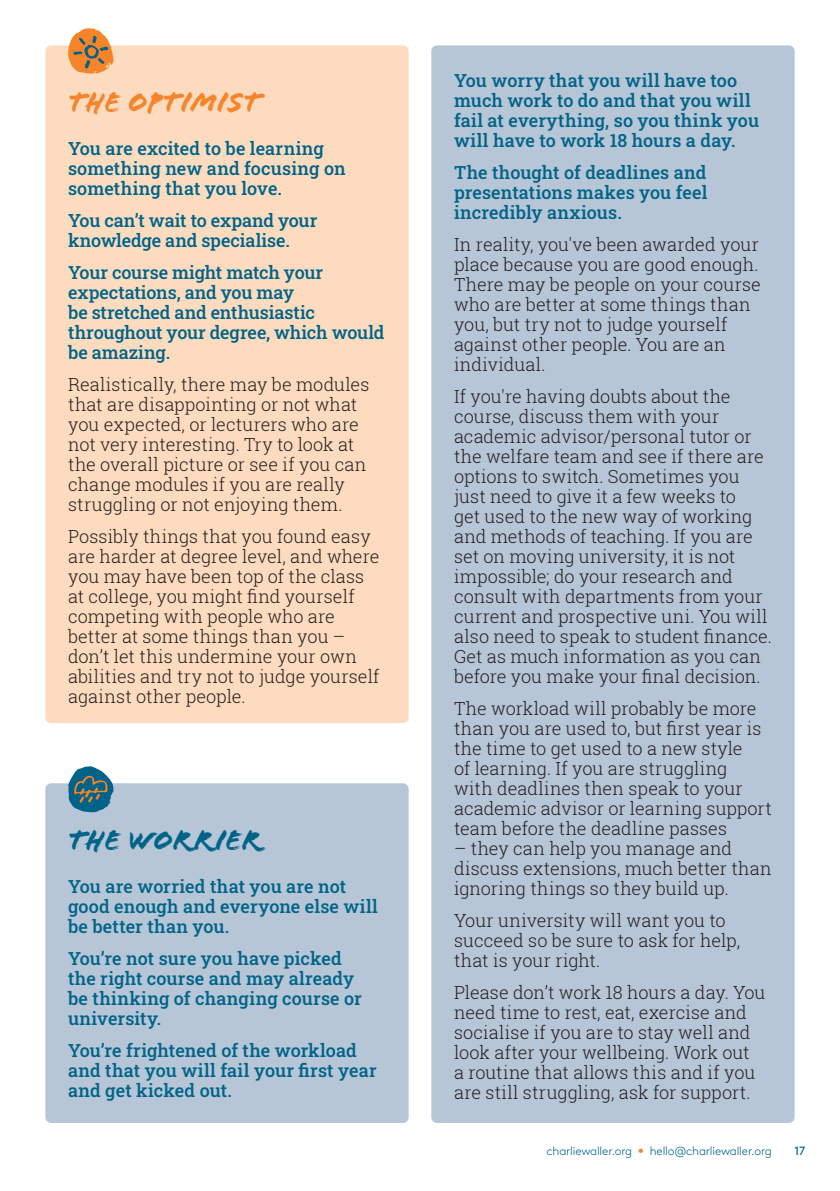
<style>
.page{position:relative;width:840px;height:1191px;background:#fff}
.page>*{position:absolute;margin:0;border:0;box-sizing:border-box;transform-origin:0 0}
.Optimist_Title{font:30px "Flood Std";letter-spacing:-.005em;color:#f5842a}
.Worrier_Title{font:30px "Flood Std";letter-spacing:-.005em;color:#006387}
.Bodycopy_Sm{font:300 18px/20px "Roboto Slab";letter-spacing:.005em;color:#231f20}
.Bodycopy_Sm-2{font:500 18px/20px "Roboto Slab";color:#006387}
.Intro_Bodycopy_Sm{font:500 18px/20px "Roboto Slab";letter-spacing:.005em;color:#006387}
.t1{font:300 12px "Brown";letter-spacing:-.015em;color:#006387}
.t2{font:12px "Brown";color:#006387}
.s1{color:#f5842a}
</style>
<div class="page">
<div style="left:45px;top:45px;width:363px;height:678px;background:#fddbbf;border-radius:6px"></div>
<div style="left:45px;top:783px;width:363px;height:340px;background:#b6c6d7;border-radius:6px"></div>
<div style="left:431px;top:45px;width:363px;height:1078px;background:#b6c6d7;border-radius:6px"></div>
<svg style="left:68px;top:766px;width:45px;height:46px"></svg>
<svg style="left:68px;top:28px;width:45px;height:46px"></svg>
<p class="Optimist_Title" style="left:68px;top:84px;width:194px">THE OPTIMIST</p>
<p class="Intro_Bodycopy_Sm" style="left:68px;top:138px;width:279px">You are excited to be learning something new and focusing on something that you love.</p>
<p class="Bodycopy_Sm-2" style="left:68px;top:210px;width:251px">You can’t wait to expand your knowledge and specialise.</p>
<p class="Bodycopy_Sm-2" style="left:68px;top:262px;width:318px">Your course might match your expectations, and you may<br>be stretched and enthusiastic throughout your degree, which would be amazing.</p>
<p class="Bodycopy_Sm" style="left:68px;top:374px;width:302px">Realistically, there may be modules that are disappointing or not what you expected, or lecturers who are not very interesting. Try to look at the overall picture or see if you can change modules if you are really struggling or not enjoying them.</p>
<p class="Bodycopy_Sm" style="left:68px;top:526px;width:313px">Possibly things that you found easy are harder at degree level, and where you may have been top of the class at college, you might find yourself competing with people who are better at some things than you – don’t let this undermine your own abilities and try not to judge yourself against other people.</p>
<p class="Worrier_Title" style="left:68px;top:822px;width:194px">THE WORRIER</p>
<p class="Intro_Bodycopy_Sm" style="left:68px;top:875px;width:311px">You are worried that you are not good enough and everyone else will be better than you.</p>
<p class="Bodycopy_Sm-2" style="left:68px;top:947px;width:295px">You’re not sure you have picked the right course and may already be thinking of changing course or university.</p>
<p class="Bodycopy_Sm-2" style="left:68px;top:1039px;width:310px">You’re frightened of the workload and that you will fail your first year and get kicked out.</p>
<p class="Bodycopy_Sm-2" style="left:454px;top:70px;width:306px">You worry that you will have too much work to do and that you will fail at everything, so you think you will have to work 18 hours a day.</p>
<p class="Bodycopy_Sm-2" style="left:454px;top:162px;width:255px;text-align:justify">The thought of deadlines and presentations makes you feel incredibly anxious.</p>
<p class="Bodycopy_Sm" style="left:454px;top:234px;width:308px">In reality, you've been awarded your place because you are good enough.<br>There may be people on your course who are better at some things than you, but try not to judge yourself against other people. You are an individual.</p>
<p class="Bodycopy_Sm" style="left:454px;top:386px;width:319px">If you're having doubts about the course, discuss them with your academic advisor/personal tutor or the welfare team and see if there are options to switch. Sometimes you just need to give it a few weeks to<br>get used to the new way of working and methods of teaching. If you are set on moving university, it is not impossible; do your research and consult with departments from your current and prospective uni. You will also need to speak to student finance.<br>Get as much information as you can before you make your final decision.</p>
<p class="Bodycopy_Sm" style="left:454px;top:698px;width:319px">The workload will probably be more than you are used to, but first year is the time to get used to a new style<br>of learning. If you are struggling<br>with deadlines then speak to your academic advisor or learning support team before the deadline passes</p>
<p class="Bodycopy_Sm" style="left:454px;top:838px;width:319px">– they can help you manage and discuss extensions, much better than ignoring things so they build up.</p>
<p class="Bodycopy_Sm" style="left:454px;top:910px;width:287px">Your university will want you to succeed so be sure to ask for help, that is your right.</p>
<p class="Bodycopy_Sm" style="left:454px;top:982px;width:312px">Please don’t work 18 hours a day. You need time to rest, eat, exercise and socialise if you are to stay well and look after your wellbeing. Work out<br>a routine that allows this and if you are still struggling, ask for support.</p>
<p class="t1" style="left:546px;top:1141px;width:227px">charliewaller.org <span class="s1">•</span> hello@charliewaller.org</p>
<p class="t2" style="left:794px;top:1141px;width:12px">17</p>
</div>
